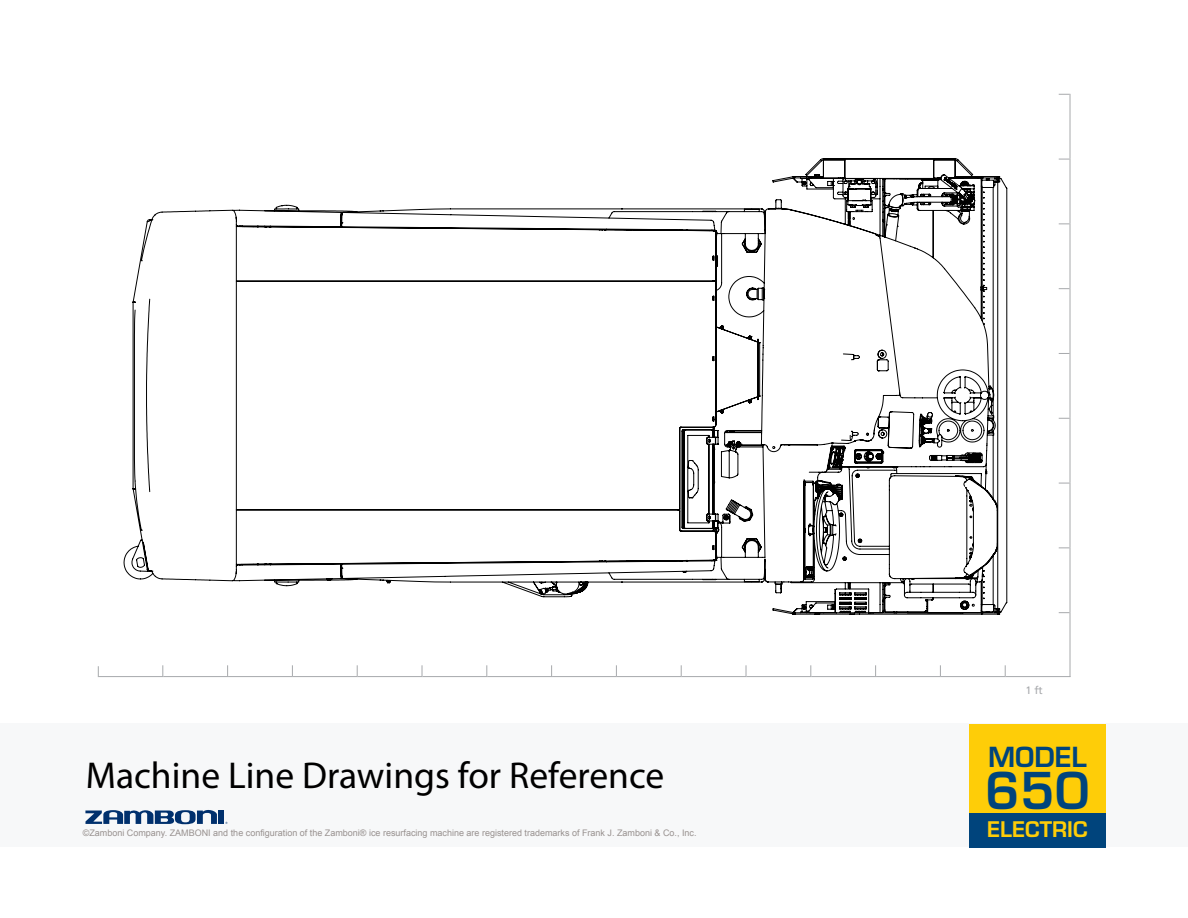
<style>
.page{position:relative;width:1188px;height:918px;background:#fff}
.page>*{position:absolute;margin:0;border:0;box-sizing:border-box;transform-origin:0 0}
.t1{font:600 49.5px "Eurostile";color:#00447c}
.t2{font:37.5px "Myriad Pro";color:#000}
.t3{font:600 27px "Eurostile";color:#00447c}
.t4{font:600 21px "Eurostile";color:#fecd08}
.t5{font:10.8px "Frutiger";color:#a7a9ac}
.t6{font:9px "Arial";color:#98918f}
</style>
<div class="page">
<hr style="left:1070px;top:612px;width:1px;height:65px;background:#a7a9ac">
<hr style="left:1070px;top:547px;width:1px;height:65px;background:#a7a9ac">
<hr style="left:1070px;top:483px;width:1px;height:64px;background:#a7a9ac">
<hr style="left:1070px;top:418px;width:1px;height:65px;background:#a7a9ac">
<hr style="left:1070px;top:353px;width:1px;height:65px;background:#a7a9ac">
<hr style="left:1070px;top:288px;width:1px;height:65px;background:#a7a9ac">
<hr style="left:1070px;top:223px;width:1px;height:65px;background:#a7a9ac">
<hr style="left:1070px;top:159px;width:1px;height:64px;background:#a7a9ac">
<hr style="left:1070px;top:94px;width:1px;height:65px;background:#a7a9ac">
<hr style="left:746px;top:676px;width:65px;height:1px;background:#a7a9ac">
<hr style="left:811px;top:676px;width:65px;height:1px;background:#a7a9ac">
<hr style="left:876px;top:676px;width:65px;height:1px;background:#a7a9ac">
<hr style="left:941px;top:676px;width:65px;height:1px;background:#a7a9ac">
<hr style="left:487px;top:676px;width:65px;height:1px;background:#a7a9ac">
<hr style="left:552px;top:676px;width:65px;height:1px;background:#a7a9ac">
<hr style="left:617px;top:676px;width:65px;height:1px;background:#a7a9ac">
<hr style="left:682px;top:676px;width:64px;height:1px;background:#a7a9ac">
<hr style="left:422px;top:676px;width:65px;height:1px;background:#a7a9ac">
<hr style="left:163px;top:676px;width:65px;height:1px;background:#a7a9ac">
<hr style="left:98px;top:676px;width:65px;height:1px;background:#a7a9ac">
<hr style="left:228px;top:676px;width:65px;height:1px;background:#a7a9ac">
<hr style="left:293px;top:676px;width:65px;height:1px;background:#a7a9ac">
<hr style="left:358px;top:676px;width:64px;height:1px;background:#a7a9ac">
<hr style="left:1006px;top:676px;width:64px;height:1px;background:#a7a9ac">
<div style="left:0;top:723px;width:1188px;height:124px;background:#f7f8f9"></div>
<div style="left:969px;top:724px;width:137px;height:124px;background:#fecd08"></div>
<div style="left:218px;top:810px;width:6px;height:14px;background:#00306d"></div>
<svg style="left:85px;top:810px;width:132px;height:14px"></svg>
<div style="left:969px;top:814px;width:137px;height:34px;background:#00447c"></div>
<svg style="left:123px;top:158px;width:884px;height:457px"></svg>
<h2 class="t2" style="left:86px;top:752px;width:580px">Machine Line Drawings for Reference</h2>
<p class="t6" style="left:83px;top:827px;width:615px">©Zamboni Company. ZAMBONI and the configuration of the Zamboni® ice resurfacing machine are registered trademarks of Frank J. Zamboni &amp; Co., Inc.</p>
<p class="t5" style="left:1025px;top:684px;width:19px">1 ft</p>
<h3 class="t3" style="left:988px;top:740px;width:100px">MODEL</h3>
<h1 class="t1" style="left:985px;top:760px;width:106px">650</h1>
<h3 class="t4" style="left:987px;top:816px;width:102px">ELECTRIC</h3>
</div>
